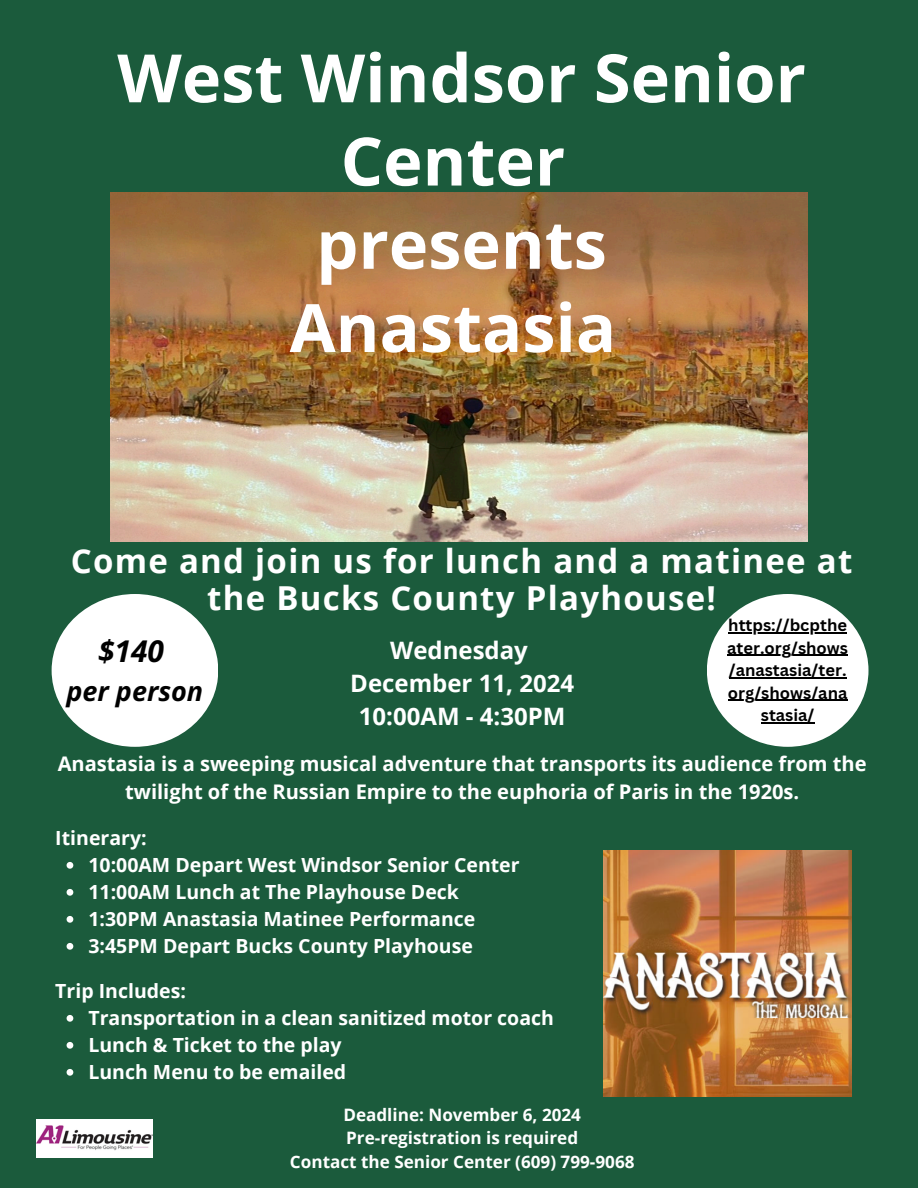
<style>
.page{position:relative;width:918px;height:1188px;background:#1b5b3c}
.page>*{position:absolute;margin:0;border:0;box-sizing:border-box;transform-origin:0 0}
.t1{font:700 66.75px/83.2px "Open Sans";color:#fff;text-align:center}
.t2{font:700 33px/37.2px "Open Sans";letter-spacing:.04em;color:#fff;text-align:center}
.t3{font:italic 700 30px "Open Sans";color:#000}
.t4{font:italic 700 27px "Open Sans";color:#000}
.t5{font:700 24px/32.7px "Open Sans";color:#fff;text-align:center}
.t6{font:700 20.1px/28.2px "Open Sans";color:#fff;text-align:center}
.t7{font:700 19.5px "Open Sans";color:#fff}
.t8{font:700 17.1px "Open Sans";color:#fff}
.t9{font:700 16.5px/22.5px "Canva Sans";color:#000}
</style>
<div class="page">
<img style="left:110px;top:193px;width:698px;height:349px">
<svg style="left:67px;top:862px;width:6px;height:7px"></svg>
<svg style="left:67px;top:889px;width:6px;height:7px"></svg>
<svg style="left:67px;top:916px;width:6px;height:7px"></svg>
<svg style="left:67px;top:943px;width:6px;height:7px"></svg>
<svg style="left:67px;top:1015px;width:6px;height:7px"></svg>
<svg style="left:67px;top:1042px;width:6px;height:7px"></svg>
<svg style="left:67px;top:1069px;width:6px;height:7px"></svg>
<div style="left:52px;top:594px;width:166px;height:153px;background:#fff;border-radius:50%"></div>
<div style="left:707px;top:594px;width:162px;height:153px;background:#fff;border-radius:50%"></div>
<hr style="left:728px;top:632px;width:119px;height:1px;background:#000">
<hr style="left:727px;top:655px;width:121px;height:1px;background:#000">
<hr style="left:729px;top:677px;width:118px;height:1px;background:#000">
<hr style="left:728px;top:700px;width:119px;height:1px;background:#000">
<hr style="left:761px;top:722px;width:54px;height:1px;background:#000">
<img style="left:603px;top:850px;width:249px;height:247px">
<img style="left:36px;top:1119px;width:116px;height:39px">
<p class="t1" style="left:117px;top:35px;width:690px">West Windsor Senior<br>Center<br>presents<br>Anastasia</p>
<p class="t2" style="left:71px;top:541px;width:783px">Come and join us for lunch and a matinee at the Bucks County Playhouse!</p>
<h2 class="t5" style="left:350px;top:634px;width:225px">Wednesday<br>December 11, 2024<br>10:00AM - 4:30PM</h2>
<h4 class="t6" style="left:58px;top:749px;width:811px">Anastasia is a sweeping musical adventure that transports its audience from the twilight of the Russian Empire to the euphoria of Paris in the 1920s.</h4>
<h5 class="t7" style="left:55px;top:824px;width:93px">Itinerary:</h5>
<h5 class="t7" style="left:88px;top:851px;width:433px">10:00AM Depart West Windsor Senior Center</h5>
<p class="t7" style="left:88px;top:878px;width:372px">11:00AM Lunch at The Playhouse Deck</p>
<p class="t7" style="left:88px;top:905px;width:388px">1:30PM Anastasia Matinee Performance</p>
<p class="t7" style="left:88px;top:932px;width:386px">3:45PM Depart Bucks County Playhouse</p>
<p class="t7" style="left:55px;top:977px;width:132px">Trip Includes:</p>
<h5 class="t7" style="left:88px;top:1004px;width:467px">Transportation in a clean sanitized motor coach</h5>
<p class="t7" style="left:88px;top:1031px;width:255px">Lunch &amp; Ticket to the play</p>
<p class="t7" style="left:88px;top:1058px;width:259px">Lunch Menu to be emailed</p>
<p class="t8" style="left:343px;top:1102px;width:239px">Deadline: November 6, 2024</p>
<p class="t8" style="left:346px;top:1126px;width:234px">Pre-registration is required</p>
<p class="t8" style="left:290px;top:1150px;width:346px">Contact the Senior Center (609) 799-9068</p>
<p class="t9" style="left:728px;top:613px;width:120px">https://bcpthe</p>
<p class="t9" style="left:727px;top:636px;width:122px">ater.org/shows /anastasia/ter.</p>
<p class="t9" style="left:728px;top:681px;width:121px;text-align:center">org/shows/ana stasia/</p>
<h3 class="t3" style="left:98px;top:630px;width:68px">$140</h3>
<h3 class="t4" style="left:67px;top:672px;width:138px">per person</h3>
</div>
